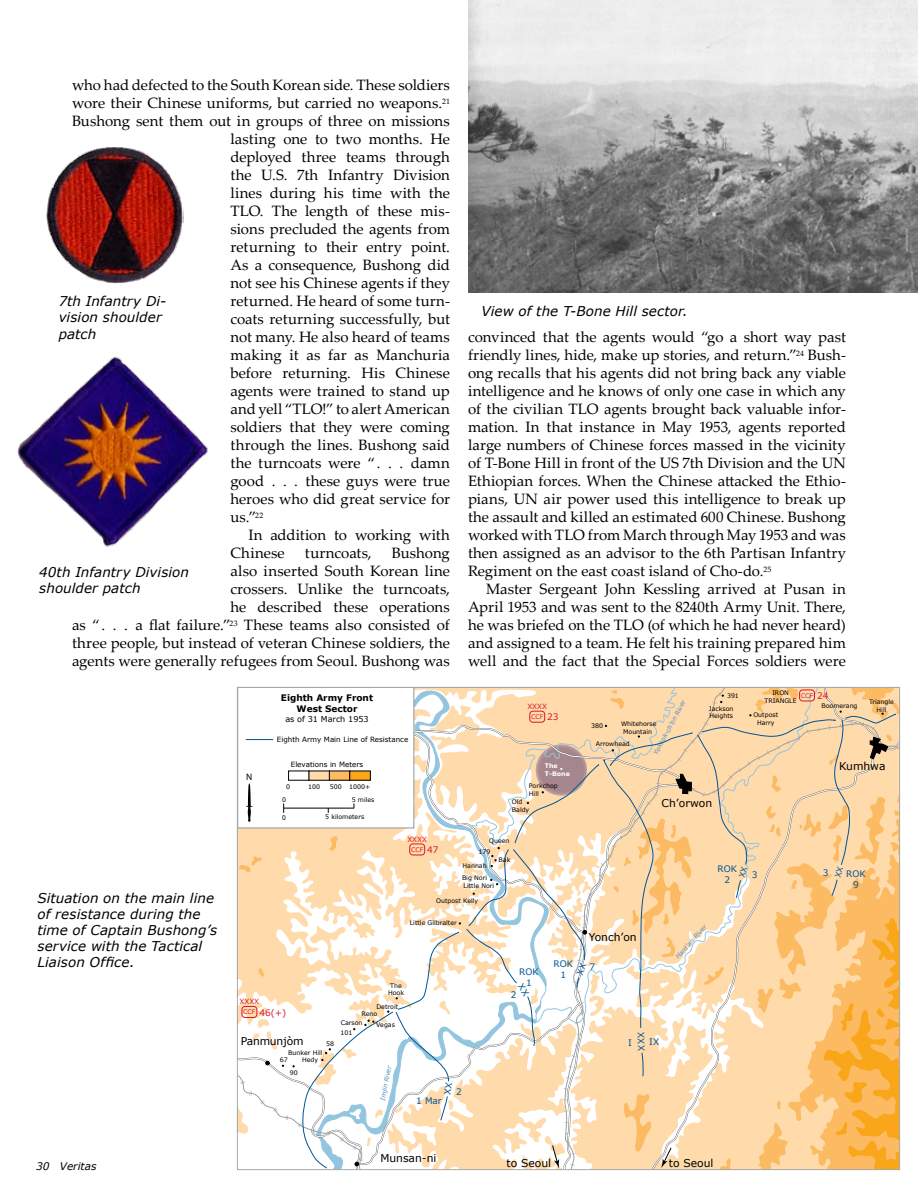
<style>
.page{position:relative;width:918px;height:1188px;background:#fff}
.page>*{position:absolute;margin:0;border:0;box-sizing:border-box;transform-origin:0 0}
.t1{font:15px/18px "Palatino Linotype";letter-spacing:.005em;color:#000;text-align:justify}
.t2{font:italic 13.5px/16.2px "Verdana";letter-spacing:.005em;color:#000}
.t3{font:10.8px "Verdana";color:#000}
.t4{font:10.8px "Verdana";letter-spacing:-.02em;color:#000}
.t5{font:italic 10.5px "Verdana";color:#000}
.t6{font:9.45px "Myriad";color:#000}
.t7{font:9px/10.8px "Verdana";color:#005495;text-align:center}
.t8{font:700 9px/10.8px "Verdana";color:#000;text-align:center}
.t9{font:9px "Verdana";color:#d7182a}
.t10{font:8.1px "Verdana";color:#000}
.t11{font:7.2px "Verdana";color:#000}
.t12{font:7.2px "Verdana";color:#d7182a}
.t13{font:6.3px/7.5px "Verdana";color:#000;text-align:center}
.t14{font:italic 6.3px "Verdana";color:#508ebc}
.t15{font:6.3px "Verdana";color:#d7182a}
.t16{font:700 6.3px/7.5px "Verdana";color:#fff}
</style>
<div class="page">
<img style="left:468px;top:0;width:450px;height:292px">
<img style="left:17px;top:356px;width:191px;height:191px">
<img style="left:46px;top:147px;width:137px;height:137px">
<svg style="left:237px;top:687px;width:663px;height:483px"></svg>
<p class="t1" style="left:72px;top:75px;width:379px">who had defected to the South Korean side. These soldiers</p>
<p class="t1" style="left:72px;top:93px;width:380px">wore their Chinese uniforms, but carried no weapons.<sup>21</sup></p>
<p class="t1" style="left:72px;top:111px;width:379px">Bushong sent them out in groups of three on missions</p>
<p class="t1" style="left:230px;top:129px;width:221px">lasting one to two months. He</p>
<p class="t1" style="left:230px;top:147px;width:221px">deployed three teams through</p>
<p class="t1" style="left:230px;top:165px;width:221px">the U.S. 7th Infantry Division</p>
<p class="t1" style="left:230px;top:183px;width:221px">lines during his time with the</p>
<p class="t1" style="left:230px;top:201px;width:221px">TLO. The length of these mis-</p>
<p class="t1" style="left:230px;top:219px;width:221px">sions precluded the agents from</p>
<p class="t1" style="left:230px;top:237px;width:221px">returning to their entry point.</p>
<p class="t1" style="left:230px;top:255px;width:221px">As a consequence, Bushong did</p>
<p class="t1" style="left:230px;top:273px;width:221px">not see his Chinese agents if they</p>
<p class="t1" style="left:230px;top:291px;width:221px">returned. He heard of some turn-</p>
<p class="t1" style="left:230px;top:309px;width:221px">coats returning successfully, but</p>
<p class="t1" style="left:230px;top:327px;width:221px">not many. He also heard of teams</p>
<p class="t1" style="left:230px;top:345px;width:221px">making it as far as Manchuria</p>
<p class="t1" style="left:230px;top:363px;width:221px">before returning. His Chinese</p>
<p class="t1" style="left:230px;top:381px;width:221px">agents were trained to stand up</p>
<p class="t1" style="left:230px;top:399px;width:221px">and yell “TLO!” to alert American</p>
<p class="t1" style="left:230px;top:417px;width:221px">soldiers that they were coming</p>
<p class="t1" style="left:230px;top:435px;width:221px">through the lines. Bushong said</p>
<p class="t1" style="left:230px;top:453px;width:221px">the turncoats were “ . . . damn</p>
<p class="t1" style="left:230px;top:471px;width:221px">good . . . these guys were true</p>
<p class="t1" style="left:230px;top:489px;width:221px">heroes who did great service for</p>
<p class="t1" style="left:230px;top:507px;width:34px">us.”<sup>22</sup></p>
<p class="t1" style="left:248px;top:525px;width:203px">In addition to working with</p>
<p class="t1" style="left:230px;top:543px;width:56px">Chinese</p>
<p class="t1" style="left:305px;top:543px;width:68px">turncoats,</p>
<p class="t2" style="left:59px;top:293px;width:109px">7th Infantry Di&shy;vision shoulder patch</p>
<p class="t1" style="left:72px;top:543px;width:380px;text-align:right">Bushong<br>also inserted South Korean line<br>crossers. Unlike the turncoats,<br>he described these operations<br>as “ . . . a flat failure.”<sup>23</sup> These teams also consisted of three people, but instead of veteran Chinese soldiers, the agents were generally refugees from Seoul. Bushong was</p>
<p class="t2" style="left:39px;top:563px;width:151px">40th Infantry Division shoulder patch</p>
<p class="t8" style="left:281px;top:692px;width:94px">Eighth Army Front<br>West Sector</p>
<p class="t10" style="left:285px;top:713px;width:85px">as of 31 March 1953</p>
<p class="t3" style="left:280px;top:727px;width:53px">Sibyon-ni</p>
<p class="t11" style="left:277px;top:735px;width:133px">Eighth Army Main Line of Resistance</p>
<p class="t6" style="left:246px;top:773px;width:8px">N</p>
<p class="t11" style="left:291px;top:760px;width:74px">Elevations in Meters</p>
<p class="t13" style="left:286px;top:782px;width:5px">0</p>
<p class="t13" style="left:308px;top:782px;width:13px">100</p>
<p class="t13" style="left:330px;top:782px;width:42px">500 1000+</p>
<p class="t13" style="left:282px;top:796px;width:5px">0</p>
<p class="t13" style="left:352px;top:796px;width:24px">5 miles</p>
<p class="t13" style="left:325px;top:813px;width:41px">5 kilometers</p>
<p class="t12" style="left:407px;top:834px;width:21px">XXXX</p>
<p class="t15" style="left:411px;top:845px;width:14px">CCF</p>
<p class="t9" style="left:427px;top:844px;width:13px">47</p>
<p class="t2" style="left:482px;top:303px;width:208px">View of the T-Bone Hill sector.</p>
<p class="t1" style="left:468px;top:327px;width:380px">convinced that the agents would “go a short way past friendly lines, hide, make up stories, and return.”<sup>24</sup> Bush&shy;ong recalls that his agents did not bring back any viable intelligence and he knows of only one case in which any of the civilian TLO agents brought back valuable infor&shy;mation. In that instance in May 1953, agents reported large numbers of Chinese forces massed in the vicinity of T-Bone Hill in front of the US 7th Division and the UN Ethiopian forces. When the Chinese attacked the Ethio&shy;pians, UN air power used this intelligence to break up the assault and killed an estimated 600 Chinese. Bushong worked with TLO from March through May 1953 and was then assigned as an advisor to the 6th Partisan Infantry Regiment on the east coast island of Cho-do.<sup>25</sup></p>
<p class="t1" style="left:468px;top:579px;width:379px;text-indent:18px">Master Sergeant John Kessling arrived at Pusan in April 1953 and was sent to the 8240th Army Unit. There, he was briefed on the TLO (of which he had never heard) and assigned to a team. He felt his training prepared him well and the fact that the Special Forces soldiers were</p>
<p class="t12" style="left:527px;top:702px;width:21px">XXXX</p>
<p class="t15" style="left:531px;top:712px;width:14px">CCF</p>
<p class="t9" style="left:547px;top:711px;width:13px">23</p>
<p class="t16" style="left:545px;top:762px;width:27px">The<br>T-Bone</p>
<p class="t13" style="left:529px;top:782px;width:30px;text-align:left">Porkchop<br>Hill</p>
<p class="t13" style="left:512px;top:798px;width:19px;text-align:left">Old<br>Baldy</p>
<p class="t13" style="left:489px;top:837px;width:22px">Queen</p>
<p class="t13" style="left:478px;top:848px;width:13px">179</p>
<p class="t13" style="left:463px;top:861px;width:26px">Hannah</p>
<p class="t13" style="left:462px;top:874px;width:27px">Big Nori</p>
<p class="t13" style="left:499px;top:856px;width:13px">Bak</p>
<p class="t13" style="left:464px;top:882px;width:32px">Little Nori</p>
<p class="t14" style="left:652px;top:752px;width:62px;rotate:-62deg">Yokkok-ch’on River</p>
<p class="t13" style="left:591px;top:721px;width:13px">380</p>
<p class="t13" style="left:621px;top:720px;width:37px">Whitehorse<br>Mountain</p>
<p class="t13" style="left:596px;top:740px;width:36px">Arrowhead</p>
<p class="t13" style="left:727px;top:692px;width:13px">391</p>
<p class="t13" style="left:709px;top:704px;width:26px;text-align:left">Jackson<br>Heights</p>
<p class="t3" style="left:662px;top:797px;width:52px">Ch’orwon</p>
<p class="t13" style="left:765px;top:689px;width:34px">IRON<br>TRIANGLE</p>
<p class="t9" style="left:817px;top:690px;width:13px">24</p>
<p class="t15" style="left:801px;top:691px;width:14px">CCF</p>
<p class="t13" style="left:822px;top:702px;width:38px">Boomerang</p>
<p class="t13" style="left:869px;top:698px;width:26px">Triangle<br>Hill</p>
<p class="t13" style="left:753px;top:711px;width:26px">Outpost<br>Harry</p>
<p class="t3" style="left:839px;top:759px;width:48px">Kumhwa</p>
<p class="t7" style="left:718px;top:863px;width:21px">ROK<br>2</p>
<p class="t7" style="left:752px;top:869px;width:7px">3</p>
<p class="t7" style="left:823px;top:867px;width:7px">3</p>
<p class="t7" style="left:846px;top:868px;width:21px">ROK<br>9</p>
<p class="t2" style="left:38px;top:889px;width:181px">Situation on the main line of resistance during the time of Captain Bushong’s service with the Tactical<br>Liaison Office.</p>
<p class="t5" style="left:36px;top:1160px;width:62px">30 Veritas</p>
<p class="t13" style="left:436px;top:897px;width:44px">Outpost Kelly</p>
<p class="t13" style="left:410px;top:919px;width:49px">Little Gilbralter</p>
<p class="t13" style="left:388px;top:981px;width:18px">The<br>Hook</p>
<p class="t12" style="left:240px;top:997px;width:21px">XXXX</p>
<p class="t15" style="left:243px;top:1008px;width:14px">CCF</p>
<p class="t9" style="left:259px;top:1007px;width:28px">46(+)</p>
<p class="t13" style="left:376px;top:1002px;width:23px">Detroit</p>
<p class="t13" style="left:376px;top:1021px;width:20px">Vegas</p>
<p class="t13" style="left:362px;top:1010px;width:17px">Reno</p>
<p class="t13" style="left:341px;top:1019px;width:23px">Carson</p>
<p class="t4" style="left:241px;top:1034px;width:64px">Panmunjòm</p>
<p class="t13" style="left:340px;top:1029px;width:13px">101</p>
<p class="t13" style="left:326px;top:1039px;width:9px">58</p>
<p class="t13" style="left:302px;top:1049px;width:22px;text-align:left;text-indent:-14px">Bunker Hill<br>Hedy</p>
<p class="t13" style="left:280px;top:1056px;width:9px">67</p>
<p class="t13" style="left:290px;top:1068px;width:9px">90</p>
<p class="t14" style="left:379px;top:1099px;width:37px;rotate:-79deg">Imjin River</p>
<p class="t7" style="left:416px;top:1095px;width:27px">1 Mar</p>
<p class="t7" style="left:456px;top:1086px;width:7px">2</p>
<p class="t3" style="left:380px;top:1151px;width:58px">Munsan-ni</p>
<p class="t7" style="left:554px;top:958px;width:21px">ROK</p>
<p class="t7" style="left:519px;top:966px;width:21px">ROK</p>
<p class="t7" style="left:560px;top:969px;width:7px">1</p>
<p class="t7" style="left:526px;top:977px;width:7px">1</p>
<p class="t7" style="left:511px;top:989px;width:7px">2</p>
<p class="t3" style="left:589px;top:931px;width:49px">Yonch’on</p>
<p class="t7" style="left:589px;top:961px;width:7px">7</p>
<p class="t7" style="left:628px;top:1038px;width:5px">I</p>
<p class="t7" style="left:649px;top:1036px;width:11px">IX</p>
<p class="t14" style="left:674px;top:955px;width:44px;rotate:-48deg">Hant’an River</p>
<p class="t3" style="left:507px;top:1156px;width:46px">to Seoul</p>
<p class="t3" style="left:669px;top:1156px;width:46px">to Seoul</p>
</div>
